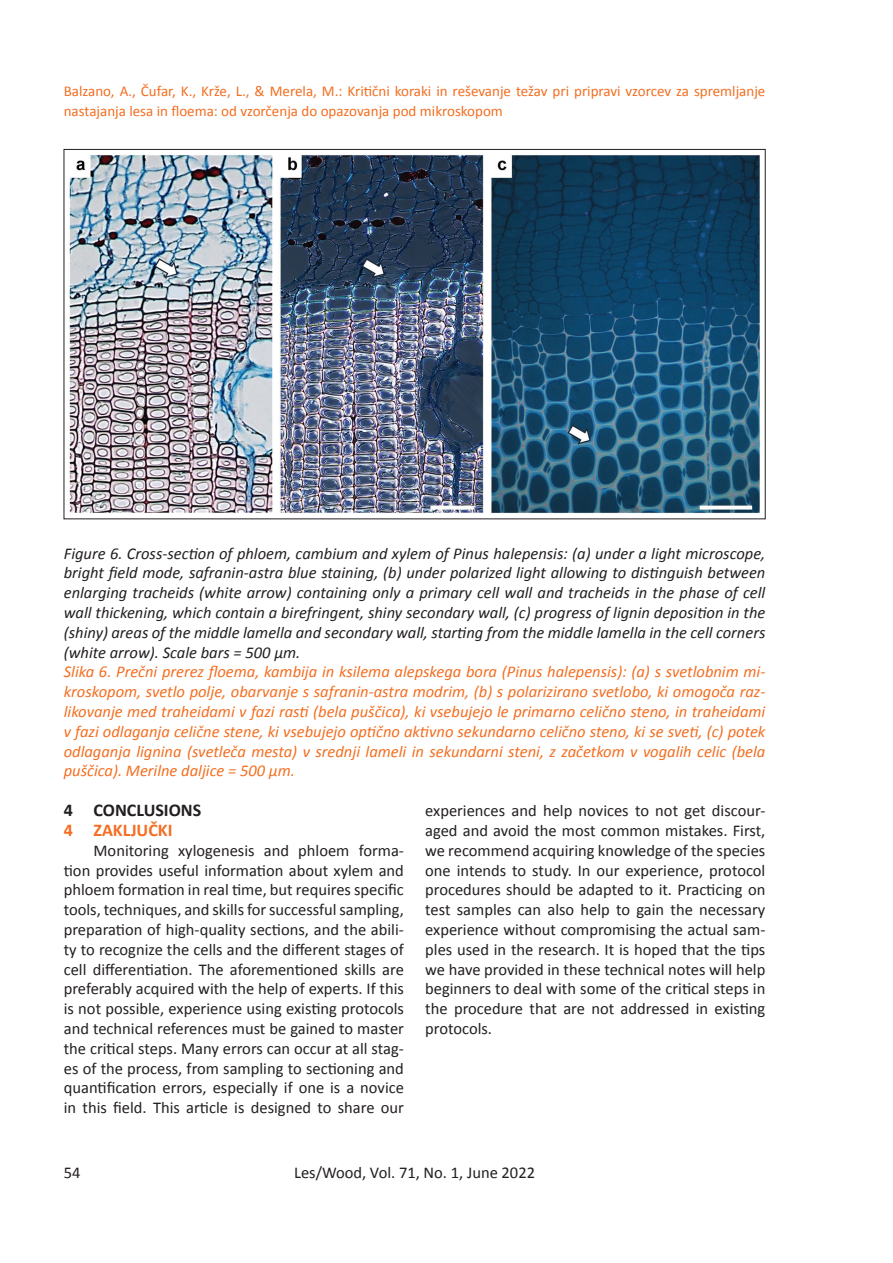
<style>
.page{position:relative;width:893px;height:1263px;background:#fff}
.page>*{position:absolute;margin:0;border:0;box-sizing:border-box;transform-origin:0 0}
.t1{font:700 18px "Calibri";color:#231f20}
.t2{font:700 18px "Calibri";color:#f36e21}
.t3{font:16.5px/19.8px "Calibri";color:#231f20;text-align:justify}
.t4{font:italic 16.5px/19.8px "Calibri";color:#f36e21;text-align:justify}
.t5{font:italic 16.5px/19.8px "Calibri";color:#231f20;text-align:justify}
.t6{font:15px/19.8px "Calibri";color:#f36e21}
</style>
<div class="page">
<img style="left:69px;top:154px;width:691px;height:359px">
<p class="t6" style="left:64px;top:81px;width:703px">Balzano, A., Čufar, K., Krže, L., &amp; Merela, M.: Kritični koraki in reševanje težav pri pripravi vzorcev za spremljanje nastajanja lesa in floema: od vzorčenja do opazovanja pod mikroskopom</p>
<p class="t5" style="left:64px;top:543px;width:703px">Figure 6. Cross-section of phloem, cambium and xylem of Pinus halepensis: (a) under a light microscope, bright field mode, safranin-astra blue staining, (b) under polarized light allowing to distinguish between enlarging tracheids (white arrow) containing only a primary cell wall and tracheids in the phase of cell wall thickening, which contain a birefringent, shiny secondary wall, (c) progress of lignin deposition in the (shiny) areas of the middle lamella and secondary wall, starting from the middle lamella in the cell corners (white arrow). Scale bars = 500 µm.</p>
<p class="t4" style="left:64px;top:661px;width:703px">Slika 6. Prečni prerez floema, kambija in ksilema alepskega bora (Pinus halepensis): (a) s svetlobnim mi&shy;kroskopom, svetlo polje, obarvanje s safranin-astra modrim, (b) s polarizirano svetlobo, ki omogoča raz&shy;likovanje med traheidami v fazi rasti (bela puščica), ki vsebujejo le primarno celično steno, in traheidami v fazi odlaganja celične stene, ki vsebujejo optično aktivno sekundarno celično steno, ki se sveti, (c) potek odlaganja lignina (svetleča mesta) v srednji lameli in sekundarni steni, z začetkom v vogalih celic (bela puščica). Merilne daljice = 500 µm.</p>
<p class="t1" style="left:64px;top:797px;width:139px">4 CONCLUSIONS</p>
<p class="t2" style="left:64px;top:817px;width:110px">4 ZAKLJUČKI</p>
<p class="t3" style="left:64px;top:840px;width:342px;text-indent:30px">Monitoring xylogenesis and phloem forma&shy;tion provides useful information about xylem and phloem formation in real time, but requires specific tools, techniques, and skills for successful sampling, preparation of high-quality sections, and the abili&shy;ty to recognize the cells and the different stages of cell differentiation. The aforementioned skills are preferably acquired with the help of experts. If this is not possible, experience using existing protocols and technical references must be gained to master the critical steps. Many errors can occur at all stag&shy;es of the process, from sampling to sectioning and quantification errors, especially if one is a novice in this field. This article is designed to share our</p>
<p class="t3" style="left:425px;top:800px;width:342px">experiences and help novices to not get discour&shy;aged and avoid the most common mistakes. First, we recommend acquiring knowledge of the species one intends to study. In our experience, protocol procedures should be adapted to it. Practicing on test samples can also help to gain the necessary experience without compromising the actual sam&shy;ples used in the research. It is hoped that the tips we have provided in these technical notes will help beginners to deal with some of the critical steps in the procedure that are not addressed in existing protocols.</p>
<p class="t3" style="left:64px;top:1162px;width:18px">54</p>
<p class="t3" style="left:294px;top:1162px;width:242px">Les/Wood, Vol. 71, No. 1, June 2022</p>
</div>
